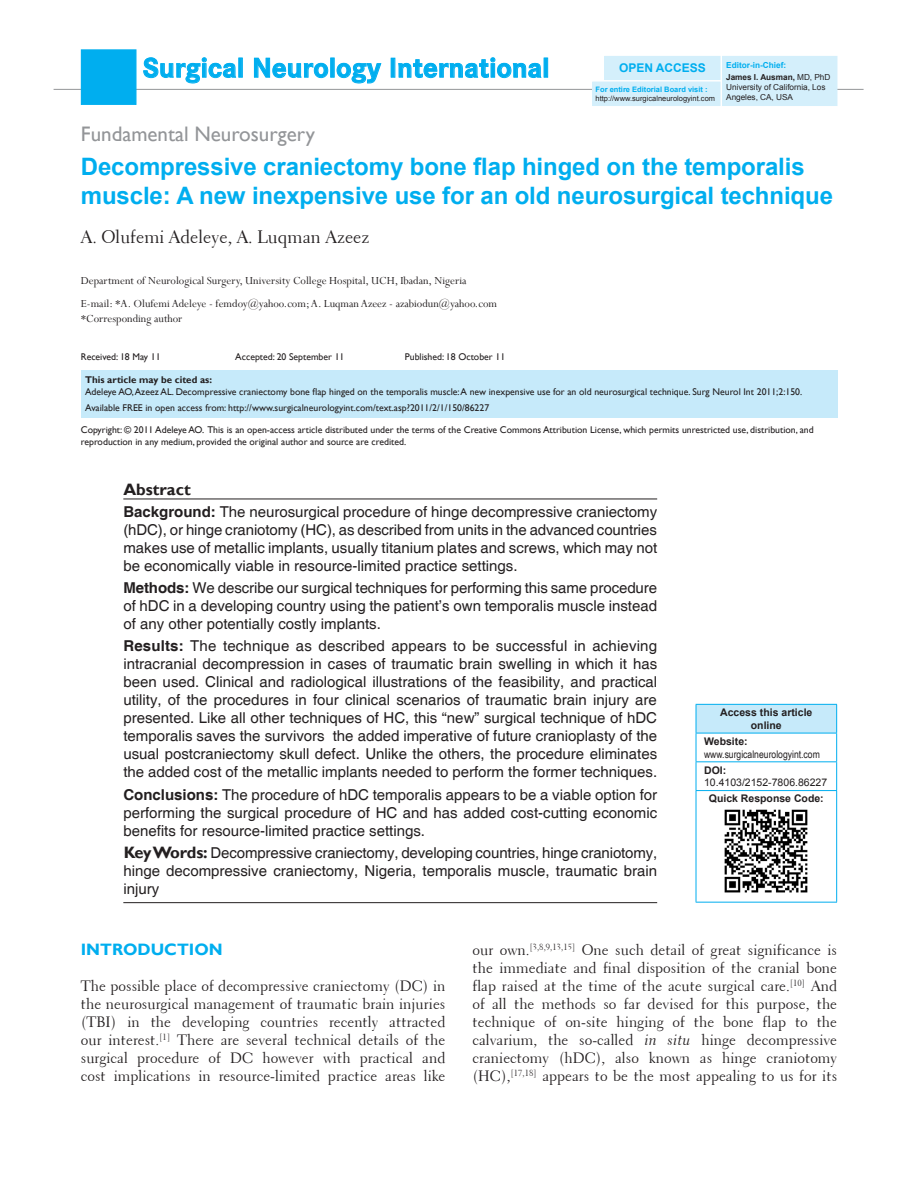
<style>
.page{position:relative;width:918px;height:1188px;background:#fff}
.page>*{position:absolute;margin:0;border:0;box-sizing:border-box;transform-origin:0 0}
.t1{font:700 27px "Corporate SBQ";color:#00aeef}
.Article_title{font:700 24px/28.8px "Arial";letter-spacing:-.005em;color:#00aeef}
.Article_Type{font:21px "Gill Sans";color:#939598}
.Author_name{font:18px "Transitional 521 BT Roman A";color:#231f20}
.t2{font:700 16.5px "Gill Sans";color:#00aeef}
.Abstract_Heading{font:700 16.5px "Gill Sans";color:#231f20}
.Abstract_text{font:15px/18px "Helvetica";color:#231f20;text-align:justify}
.TX{font:15px/18px "Transitional 521 BT Roman A";color:#231f20;text-align:justify}
.Keywords{font:15px/18px "Helvetica";color:#231f20;text-align:justify}
.E-mails{font:12px/15px "Perpetua";color:#231f20}
.Author_dept{font:12px "Perpetua";color:#231f20}
.t3{font:700 12px "Arial";color:#00aeef}
.t4{font:700 10.5px/12.6px "Arial";color:#231f20;text-align:center}
.t5{font:10.5px/12.6px "Arial Narrow";color:#231f20}
.t6{font:10.5px/12.6px "Arial";color:#231f20}
.Published{font:9.75px/11.7px "Gill Sans";color:#231f20}
.t7{font:8.25px/9.9px "Arial";letter-spacing:-.005em;color:#231f20}
.t8{font:700 8.25px/12px "Arial";color:#00aeef}
.t9{font:7.5px "Arial";color:#231f20}
.t10{font:700 7.5px "Arial";color:#00aeef}
.s1{color:#231f20}
.s2{font-weight:400;color:#231f20}
.s3{font-weight:700}
.s4{font-family:"Gill Sans";font-weight:700;font-size:16.5px}
.s5{font-family:"Arial";font-weight:700}
.s6{font-family:"Transitional 521 BT Cursive A"}
</style>
<div class="page">
<hr style="left:54px;top:89px;width:810px;height:1px;background:#939598">
<svg style="left:143px;top:57px;width:93px;height:27px"></svg>
<div style="left:239px;top:58px;width:4px;height:20px;border:1px solid #00aeef"></div>
<svg style="left:254px;top:58px;width:74px;height:20px"></svg>
<div style="left:330px;top:58px;width:5px;height:20px;border:1px solid #00aeef"></div>
<svg style="left:337px;top:63px;width:45px;height:21px"></svg>
<svg style="left:398px;top:57px;width:144px;height:33px"></svg>
<div style="left:544px;top:58px;width:4px;height:20px;border:1px solid #00aeef"></div>
<div style="left:81px;top:49px;width:56px;height:56px;background:#00aeef;border:1px solid #00aeef"></div>
<div style="left:723px;top:56px;width:114px;height:50px;background:#d4effb"></div>
<div style="left:605px;top:56px;width:115px;height:24px;background:#d4effb"></div>
<div style="left:593px;top:82px;width:127px;height:24px;background:#d4effb"></div>
<div style="left:81px;top:370px;width:757px;height:47px;background:#c6eafa"></div>
<div style="left:696px;top:704px;width:141px;height:29px;background:#c6eafa"></div>
<hr style="left:696px;top:704px;width:141px;height:1px;background:#00aeef">
<hr style="left:696px;top:733px;width:141px;height:1px;background:#00aeef">
<hr style="left:696px;top:761px;width:141px;height:1px;background:#00aeef">
<svg style="left:696px;top:705px;width:1px;height:85px"></svg>
<svg style="left:836px;top:705px;width:1px;height:85px"></svg>
<hr style="left:696px;top:790px;width:141px;height:1px;background:#00aeef">
<hr style="left:696px;top:791px;width:1px;height:111px;background:#00aeef">
<hr style="left:836px;top:791px;width:1px;height:111px;background:#00aeef">
<hr style="left:696px;top:902px;width:141px;height:1px;background:#00aeef">
<img style="left:724px;top:809px;width:84px;height:84px">
<hr style="left:123px;top:499px;width:534px;height:1px;background:#231f20">
<hr style="left:123px;top:902px;width:534px;height:1px;background:#231f20">
<h1 class="t1" style="left:143px;top:51px;width:408px">Surgical Neurology International</h1>
<p class="t8" style="left:726px;top:60px;width:106px">Editor-in-Chief:<br><span class="s1">James I. Ausman,</span> <span class="s2">MD, PhD</span></p>
<p class="t7" style="left:726px;top:82px;width:101px">University of California, Los<br>Angeles, CA, USA</p>
<p class="t3" style="left:619px;top:60px;width:88px">OPEN ACCESS</p>
<p class="t10" style="left:596px;top:84px;width:114px">For entire Editorial Board visit :</p>
<p class="t9" style="left:596px;top:93px;width:121px">http://www.surgicalneurologyint.com</p>
<p class="Article_Type" style="left:81px;top:122px;width:236px">Fundamental Neurosurgery</p>
<p class="Article_title" style="left:81px;top:153px;width:754px">Decompressive craniectomy bone flap hinged on the temporalis muscle: A new inexpensive use for an old neurosurgical technique</p>
<p class="Author_name" style="left:81px;top:226px;width:290px">A. Olufemi Adeleye, A. Luqman Azeez</p>
<p class="Author_dept" style="left:81px;top:273px;width:387px">Department of Neurological Surgery, University College Hospital, UCH, Ibadan, Nigeria</p>
<p class="E-mails" style="left:81px;top:296px;width:418px">E-mail: *A. Olufemi Adeleye - femdoy@yahoo.com; A. Luqman Azeez - azabiodun@yahoo.com *Corresponding author</p>
<p class="Published" style="left:81px;top:351px;width:81px">Received: 18 May 11</p>
<p class="Published" style="left:235px;top:351px;width:111px">Accepted: 20 September 11</p>
<p class="Published" style="left:405px;top:351px;width:102px">Published: 18 October 11</p>
<p class="Published" style="left:85px;top:374px;width:719px"><span class="s3">This article may be cited as:<br></span>Adeleye AO, Azeez AL. Decompressive craniectomy bone flap hinged on the temporalis muscle: A new inexpensive use for an old neurosurgical technique. Surg Neurol Int 2011;2:150.</p>
<p class="Published" style="left:85px;top:402px;width:406px">Available FREE in open access from: http://www.surgicalneurologyint.com/text.asp?2011/2/1/150/86227</p>
<p class="Published" style="left:81px;top:424px;width:734px">Copyright: © 2011 Adeleye AO. This is an open-access article distributed under the terms of the Creative Commons Attribution License, which permits unrestricted use, distribution, and reproduction in any medium, provided the original author and source are credited.</p>
<p class="Abstract_Heading" style="left:123px;top:479px;width:69px">Abstract</p>
<p class="Abstract_text" style="left:123px;top:503px;width:535px"><span class="s3">Background:</span> The neurosurgical procedure of hinge decompressive craniectomy (hDC), or hinge craniotomy (HC), as described from units in the advanced countries makes use of metallic implants, usually titanium plates and screws, which may not be economically viable in resource-limited practice settings.</p>
<p class="Abstract_text" style="left:123px;top:579px;width:535px"><span class="s3">Methods:</span> We describe our surgical techniques for performing this same procedure of hDC in a developing country using the patient’s own temporalis muscle instead of any other potentially costly implants.</p>
<p class="Abstract_text" style="left:123px;top:638px;width:535px"><span class="s3">Results:</span> The technique as described appears to be successful in achieving intracranial decompression in cases of traumatic brain swelling in which it has been used. Clinical and radiological illustrations of the feasibility, and practical utility, of the procedures in four clinical scenarios of traumatic brain injury are presented. Like all other techniques of HC, this “new” surgical technique of hDC temporalis saves the survivors the added imperative of future cranioplasty of the usual postcraniectomy skull defect. Unlike the others, the procedure eliminates the added cost of the metallic implants needed to perform the former techniques.</p>
<p class="Abstract_text" style="left:123px;top:786px;width:535px"><span class="s3">Conclusions:</span> The procedure of hDC temporalis appears to be a viable option for performing the surgical procedure of HC and has added cost-cutting economic benefits for resource-limited practice settings.</p>
<p class="Keywords" style="left:123px;top:844px;width:535px"><span class="s4">Key Words:</span> Decompressive craniectomy, developing countries, hinge craniotomy, hinge decompressive craniectomy, Nigeria, temporalis muscle, traumatic brain injury</p>
<p class="t4" style="left:720px;top:707px;width:94px">Access this article online</p>
<p class="t5" style="left:704px;top:735px;width:117px"><span class="s5">Website: </span>www.surgicalneurologyint.com</p>
<p class="t6" style="left:704px;top:764px;width:125px"><span class="s3">DOI:<br></span>10.4103/2152-7806.86227</p>
<p class="t4" style="left:709px;top:793px;width:116px">Quick Response Code:</p>
<h1 class="t2" style="left:81px;top:940px;width:143px">INTRODUCTION</h1>
<p class="TX" style="left:81px;top:977px;width:366px">The possible place of decompressive craniectomy (DC) in the neurosurgical management of traumatic brain injuries (TBI) in the developing countries recently attracted our interest.<sup>[1]</sup> There are several technical details of the surgical procedure of DC however with practical and cost implications in resource-limited practice areas like</p>
<p class="TX" style="left:472px;top:941px;width:366px">our own.<sup>[3,8,9,13,15]</sup> One such detail of great significance is the immediate and final disposition of the cranial bone flap raised at the time of the acute surgical care.<sup>[10]</sup> And of all the methods so far devised for this purpose, the technique of on-site hinging of the bone flap to the calvarium, the so-called <span class="s6">in situ</span> hinge decompressive craniectomy (hDC), also known as hinge craniotomy (HC),<sup>[17,18]</sup> appears to be the most appealing to us for its</p>
</div>
